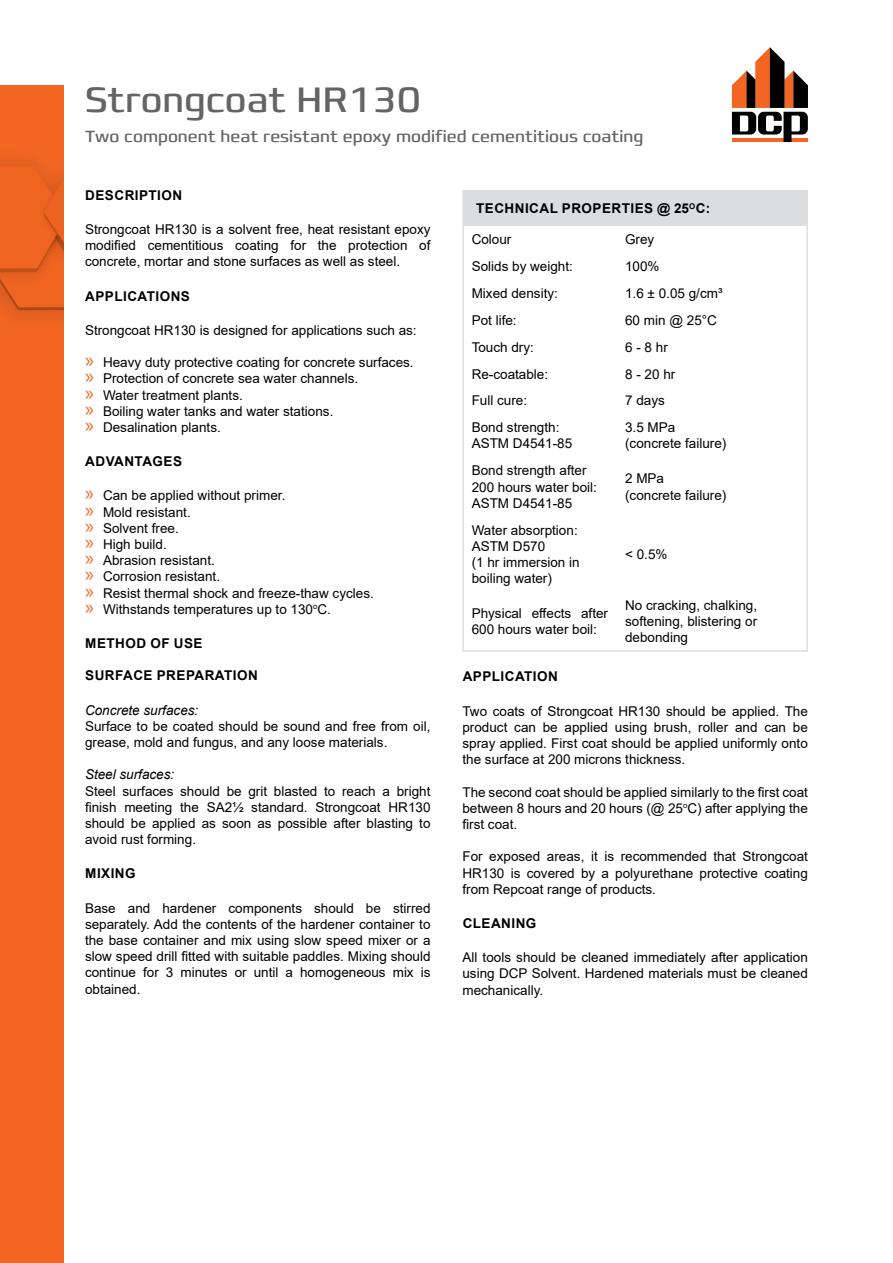
<style>
.page{position:relative;width:893px;height:1263px;background:#fff}
.page>*{position:absolute;margin:0;border:0;box-sizing:border-box;transform-origin:0 0}
.t1{font:36px "Francker CYR";color:#636466}
.t2{font:16.5px "Francker CYR";color:#636466}
.t3{font:13.5px/16.2px "Arial";color:#000}
.t4{font:700 13.5px "Arial";letter-spacing:.035em;color:#000}
.t5{font:italic 13.5px "Arial";color:#000}
.s1{font-family:"Myriad Pro";font-size:21px;color:#f26522}
</style>
<div class="page">
<div style="left:463px;top:191px;width:344px;height:35px;background:#dcddde"></div>
<hr style="left:462px;top:190px;width:155px;height:1px;background:#dcddde">
<hr style="left:462px;top:191px;width:2px;height:35px;background:#dcddde">
<hr style="left:617px;top:190px;width:191px;height:1px;background:#dcddde">
<hr style="left:806px;top:191px;width:2px;height:35px;background:#dcddde">
<hr style="left:462px;top:226px;width:2px;height:27px;background:#dcddde">
<hr style="left:806px;top:226px;width:2px;height:27px;background:#dcddde">
<hr style="left:462px;top:253px;width:2px;height:27px;background:#dcddde">
<hr style="left:806px;top:253px;width:2px;height:27px;background:#dcddde">
<hr style="left:462px;top:280px;width:2px;height:27px;background:#dcddde">
<hr style="left:806px;top:280px;width:2px;height:27px;background:#dcddde">
<hr style="left:462px;top:307px;width:2px;height:26px;background:#dcddde">
<hr style="left:806px;top:307px;width:2px;height:26px;background:#dcddde">
<hr style="left:462px;top:333px;width:2px;height:27px;background:#dcddde">
<hr style="left:806px;top:333px;width:2px;height:27px;background:#dcddde">
<hr style="left:462px;top:360px;width:2px;height:27px;background:#dcddde">
<hr style="left:806px;top:360px;width:2px;height:27px;background:#dcddde">
<hr style="left:462px;top:387px;width:2px;height:27px;background:#dcddde">
<hr style="left:806px;top:387px;width:2px;height:27px;background:#dcddde">
<hr style="left:462px;top:414px;width:2px;height:43px;background:#dcddde">
<hr style="left:806px;top:414px;width:2px;height:43px;background:#dcddde">
<hr style="left:462px;top:457px;width:2px;height:59px;background:#dcddde">
<hr style="left:806px;top:457px;width:2px;height:59px;background:#dcddde">
<hr style="left:462px;top:516px;width:2px;height:76px;background:#dcddde">
<hr style="left:806px;top:516px;width:2px;height:76px;background:#dcddde">
<hr style="left:462px;top:592px;width:2px;height:58px;background:#dcddde">
<hr style="left:806px;top:592px;width:2px;height:58px;background:#dcddde">
<hr style="left:462px;top:650px;width:155px;height:2px;background:#dcddde">
<hr style="left:617px;top:650px;width:191px;height:2px;background:#dcddde">
<svg style="left:732px;top:47px;width:76px;height:95px"></svg>
<div style="left:0;top:85px;width:64px;height:1178px;background:#f26522"></div>
<img style="left:0;top:160px;width:64px;height:158px">
<h1 class="t1" style="left:85px;top:77px;width:338px">Strongcoat HR130</h1>
<p class="t2" style="left:85px;top:126px;width:560px">Two component heat resistant epoxy modified cementitious coating</p>
<p class="t4" style="left:85px;top:185px;width:98px">DESCRIPTION</p>
<p class="t3" style="left:85px;top:221px;width:347px;text-align:justify">Strongcoat HR130 is a solvent free, heat resistant epoxy modified cementitious coating for the protection of concrete, mortar and stone surfaces as well as steel.</p>
<p class="t4" style="left:85px;top:286px;width:106px">APPLICATIONS</p>
<p class="t3" style="left:85px;top:322px;width:333px">Strongcoat HR130 is designed for applications such as:</p>
<p class="t3" style="left:85px;top:354px;width:330px"><span class="s1">»</span> Heavy duty protective coating for concrete surfaces. <span class="s1">»</span> Protection of concrete sea water channels.<br><span class="s1">»</span> Water treatment plants.<br><span class="s1">»</span> Boiling water tanks and water stations.<br><span class="s1">»</span> Desalination plants.</p>
<p class="t4" style="left:85px;top:452px;width:98px">ADVANTAGES</p>
<p class="t3" style="left:85px;top:487px;width:290px"><span class="s1">»</span> Can be applied without primer.<br><span class="s1">»</span> Mold resistant.<br><span class="s1">»</span> Solvent free.<br><span class="s1">»</span> High build.<br><span class="s1">»</span> Abrasion resistant.<br><span class="s1">»</span> Corrosion resistant.<br><span class="s1">»</span> Resist thermal shock and freeze-thaw cycles. <span class="s1">»</span> Withstands temperatures up to 130<sup>o</sup>C.</p>
<p class="t4" style="left:85px;top:634px;width:119px">METHOD OF USE</p>
<p class="t4" style="left:85px;top:666px;width:174px">SURFACE PREPARATION</p>
<p class="t5" style="left:85px;top:701px;width:115px">Concrete surfaces:</p>
<p class="t3" style="left:85px;top:718px;width:347px">Surface to be coated should be sound and free from oil, grease, mold and fungus, and any loose materials.</p>
<p class="t5" style="left:85px;top:766px;width:91px">Steel surfaces:</p>
<p class="t3" style="left:85px;top:783px;width:347px;text-align:justify">Steel surfaces should be grit blasted to reach a bright finish meeting the SA21/2 standard. Strongcoat HR130 should be applied as soon as possible after blasting to avoid rust forming.</p>
<p class="t4" style="left:85px;top:864px;width:52px">MIXING</p>
<p class="t3" style="left:85px;top:900px;width:347px;text-align:justify">Base and hardener components should be stirred separately. Add the contents of the hardener container to the base container and mix using slow speed mixer or a slow speed drill fitted with suitable paddles. Mixing should continue for 3 minutes or until a homogeneous mix is obtained.</p>
<p class="t4" style="left:476px;top:199px;width:236px">TECHNICAL PROPERTIES @ 25<sup>O</sup>C:</p>
<p class="t3" style="left:472px;top:231px;width:41px">Colour</p>
<p class="t3" style="left:625px;top:231px;width:31px">Grey</p>
<p class="t3" style="left:472px;top:258px;width:103px">Solids by weight:</p>
<p class="t3" style="left:625px;top:258px;width:36px">100%</p>
<p class="t3" style="left:472px;top:285px;width:88px">Mixed density:</p>
<p class="t3" style="left:625px;top:285px;width:99px">1.6 ± 0.05 g/cm³</p>
<p class="t3" style="left:472px;top:312px;width:47px">Pot life:</p>
<p class="t3" style="left:625px;top:312px;width:93px">60 min @ 25°C</p>
<p class="t3" style="left:472px;top:339px;width:64px">Touch dry:</p>
<p class="t3" style="left:625px;top:339px;width:44px">6 - 8 hr</p>
<p class="t3" style="left:472px;top:366px;width:78px">Re-coatable:</p>
<p class="t3" style="left:625px;top:366px;width:52px">8 - 20 hr</p>
<p class="t3" style="left:472px;top:392px;width:57px">Full cure:</p>
<p class="t3" style="left:625px;top:392px;width:41px">7 days</p>
<p class="t3" style="left:472px;top:419px;width:102px">Bond strength:<br>ASTM D4541-85</p>
<p class="t3" style="left:625px;top:419px;width:103px">3.5 MPa (concrete failure)</p>
<p class="t3" style="left:472px;top:462px;width:127px">Bond strength after<br>200 hours water boil:<br>ASTM D4541-85</p>
<p class="t3" style="left:625px;top:470px;width:103px">2 MPa<br>(concrete failure)</p>
<p class="t3" style="left:472px;top:522px;width:110px">Water absorption:<br>ASTM D570<br>(1 hr immersion in boiling water)</p>
<p class="t3" style="left:625px;top:546px;width:44px">&lt; 0.5%</p>
<p class="t3" style="left:472px;top:605px;width:138px">Physical effects after<br>600 hours water boil:</p>
<p class="t3" style="left:625px;top:597px;width:134px;text-align:justify">No cracking, chalking, softening, blistering or debonding</p>
<p class="t4" style="left:463px;top:667px;width:97px">APPLICATION</p>
<p class="t3" style="left:462px;top:703px;width:347px;text-align:justify">Two coats of Strongcoat HR130 should be applied. The product can be applied using brush, roller and can be spray applied. First coat should be applied uniformly onto the surface at 200 microns thickness.</p>
<p class="t3" style="left:462px;top:784px;width:347px;text-align:justify">The second coat should be applied similarly to the first coat between 8 hours and 20 hours (@ 25<sup>o</sup>C) after applying the first coat.</p>
<p class="t3" style="left:462px;top:848px;width:347px;text-align:justify">For exposed areas, it is recommended that Strongcoat HR130 is covered by a polyurethane protective coating from Repcoat range of products.</p>
<p class="t4" style="left:463px;top:914px;width:75px">CLEANING</p>
<p class="t3" style="left:462px;top:949px;width:347px;text-align:justify">All tools should be cleaned immediately after application using DCP Solvent. Hardened materials must be cleaned mechanically.</p>
</div>
